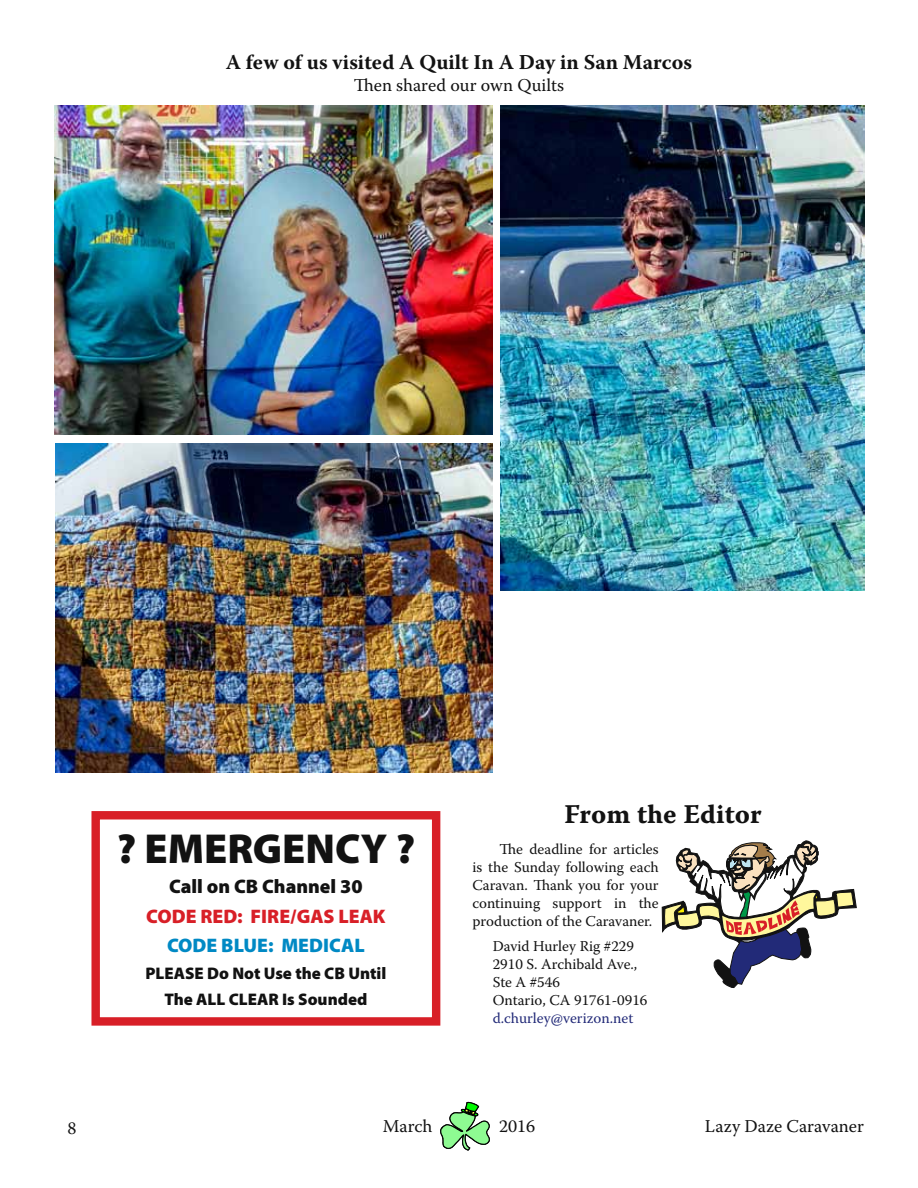
<style>
.page{position:relative;width:918px;height:1188px;background:#fff}
.page>*{position:absolute;margin:0;border:0;box-sizing:border-box;transform-origin:0 0}
.t1{font:900 42px "Myriad Pro";color:#121212}
.t2{font:27px "Warnock Pro Bold Capt";color:#121212}
.t3{font:700 21px "Warnock Pro";color:#121212}
.t4{font:900 19.65px "Myriad Pro";color:#d81f27}
.t5{font:900 19.65px "Myriad Pro";color:#121212}
.t6{font:900 19.65px "Myriad Pro";color:#0089c4}
.t7{font:18px "Warnock Pro";color:#121212}
.t8{font:900 16.8px/26.4px "Myriad Pro";color:#121212;text-align:center}
.t9{font:15px/18px "Warnock Pro";color:#121212;text-align:justify}
.t10{font:15px "Warnock Pro";color:#222a78}
</style>
<div class="page">
<svg style="left:441px;top:1102px;width:48px;height:48px"></svg>
<img style="left:54px;top:105px;width:439px;height:329px">
<img style="left:55px;top:444px;width:438px;height:328px">
<img style="left:500px;top:105px;width:365px;height:486px">
<div style="left:91px;top:811px;width:349px;height:215px;border:8px solid #d81f27"></div>
<svg style="left:662px;top:840px;width:195px;height:148px"></svg>
<h3 class="t3" style="left:226px;top:50px;width:468px">A few of us visited A Quilt In A Day in San Marcos</h3>
<p class="t7" style="left:354px;top:74px;width:212px">Then shared our own Quilts</p>
<h1 class="t1" style="left:117px;top:825px;width:300px">? EMERGENCY ?</h1>
<h3 class="t5" style="left:169px;top:875px;width:195px">Call on CB Channel 30</h3>
<h3 class="t4" style="left:146px;top:905px;width:241px">CODE RED: FIRE/GAS LEAK</h3>
<h3 class="t6" style="left:167px;top:935px;width:199px">CODE BLUE: MEDICAL</h3>
<p class="t8" style="left:146px;top:960px;width:242px">PLEASE Do Not Use the CB Until<br>The ALL CLEAR Is Sounded</p>
<h2 class="t2" style="left:564px;top:798px;width:199px">From the Editor</h2>
<p class="t9" style="left:472px;top:840px;width:188px;text-indent:27px">The deadline for articles is the Sunday following each Caravan. Thank you for your continuing support in the production of the Caravaner.</p>
<p class="t9" style="left:493px;top:937px;width:156px;text-align:left">David Hurley Rig #229<br>2910 S. Archibald Ave.,<br>Ste A #546<br>Ontario, CA 91761-0916</p>
<p class="t10" style="left:493px;top:1009px;width:142px">d.churley@verizon.net</p>
<p class="t7" style="left:68px;top:1117px;width:11px">8</p>
<p class="t7" style="left:383px;top:1115px;width:51px">March</p>
<p class="t7" style="left:499px;top:1115px;width:38px">2016</p>
<p class="t7" style="left:705px;top:1115px;width:161px">Lazy Daze Caravaner</p>
</div>
